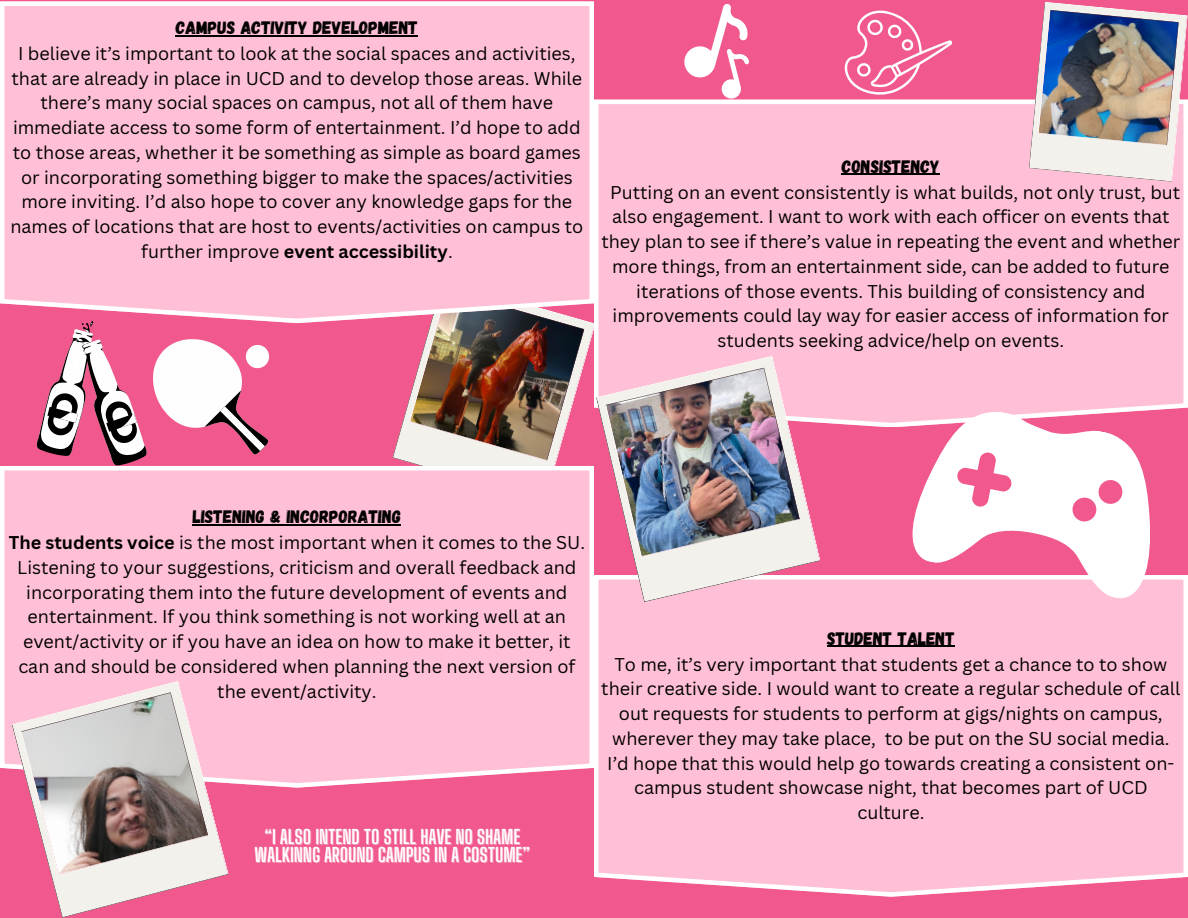
<style>
.page{position:relative;width:1188px;height:918px;background:#f0588e}
.page>*{position:absolute;margin:0;border:0;box-sizing:border-box;transform-origin:0 0}
.t1{font:700 19.05px "Big Shoulders Display";color:#fff}
.t2{font:18px/24.8px "Canva Sans";color:#000;text-align:center}
.t3{font:18px "Gagalin";color:#000}
.s1{font-weight:700}
</style>
<div class="page">
<img style="left:392px;top:323px;width:202px;height:143px">
<svg style="left:0;top:1px;width:594px;height:322px;background:#fdbed5"></svg>
<hr style="left:176px;top:35px;width:242px;height:1px;background:#000">
<div style="left:0;top:466px;width:594px;height:322px;background:#ffbfd6"></div>
<hr style="left:193px;top:524px;width:208px;height:2px;background:#000">
<div style="left:594px;top:100px;width:594px;height:327px;background:#ffbfd6"></div>
<hr style="left:842px;top:174px;width:98px;height:1px;background:#000">
<img style="left:1029px;top:2px;width:159px;height:180px">
<div style="left:594px;top:575px;width:594px;height:322px;background:#ffbfd6"></div>
<hr style="left:827px;top:646px;width:128px;height:1px;background:#000">
<svg style="left:51px;top:875px;width:174px;height:43px"></svg>
<svg style="left:12px;top:681px;width:217px;height:194px;background:#cbaeb4"></svg>
<svg style="left:596px;top:561px;width:224px;height:41px;background:#f6cad7"></svg>
<img style="left:596px;top:356px;width:225px;height:205px">
<svg style="left:37px;top:320px;width:233px;height:146px"></svg>
<svg style="left:902px;top:399px;width:273px;height:205px"></svg>
<svg style="left:684px;top:4px;width:65px;height:95px"></svg>
<svg style="left:838px;top:10px;width:118px;height:103px"></svg>
<p class="t3" style="left:176px;top:16px;width:244px">CAMPUS ACTIVITY DEVELOPMENT</p>
<p class="t2" style="left:10px;top:41px;width:574px">I believe it’s important to look at the social spaces and activities, that are already in place in UCD and to develop those areas. While there’s many social spaces on campus, not all of them have immediate access to some form of entertainment. I’d hope to add to those areas, whether it be something as simple as board games or incorporating something bigger to make the spaces/activities more inviting. I’d also hope to cover any knowledge gaps for the names of locations that are host to events/activities on campus to further improve <span class="s1">event accessibility</span>.</p>
<p class="t3" style="left:842px;top:155px;width:100px">CONSISTENCY</p>
<p class="t2" style="left:601px;top:179px;width:581px">Putting on an event consistently is what builds, not only trust, but also engagement. I want to work with each officer on events that they plan to see if there’s value in repeating the event and whether more things, from an entertainment side, can be added to future iterations of those events. This building of consistency and improvements could lay way for easier access of information for students seeking advice/help on events.</p>
<p class="t3" style="left:193px;top:505px;width:210px">LISTENING &amp; INCORPORATING</p>
<p class="t2" style="left:9px;top:530px;width:578px"><span class="s1">The students voice</span> is the most important when it comes to the SU.<br>Listening to your suggestions, criticism and overall feedback and incorporating them into the future development of events and entertainment. If you think something is not working well at an event/activity or if you have an idea on how to make it better, it can and should be considered when planning the next version of the event/activity.</p>
<p class="t1" style="left:264px;top:825px;width:257px">“I ALSO INTEND TO STILL HAVE NO SHAME</p>
<p class="t1" style="left:254px;top:843px;width:277px">WALKINNG AROUND CAMPUS IN A COSTUME”</p>
<p class="t3" style="left:827px;top:627px;width:129px">STUDENT TALENT</p>
<p class="t2" style="left:601px;top:651px;width:581px">To me, it’s very important that students get a chance to to show their creative side. I would want to create a regular schedule of call out requests for students to perform at gigs/nights on campus, wherever they may take place, to be put on the SU social media.<br>I’d hope that this would help go towards creating a consistent on&shy;campus student showcase night, that becomes part of UCD culture.</p>
</div>
